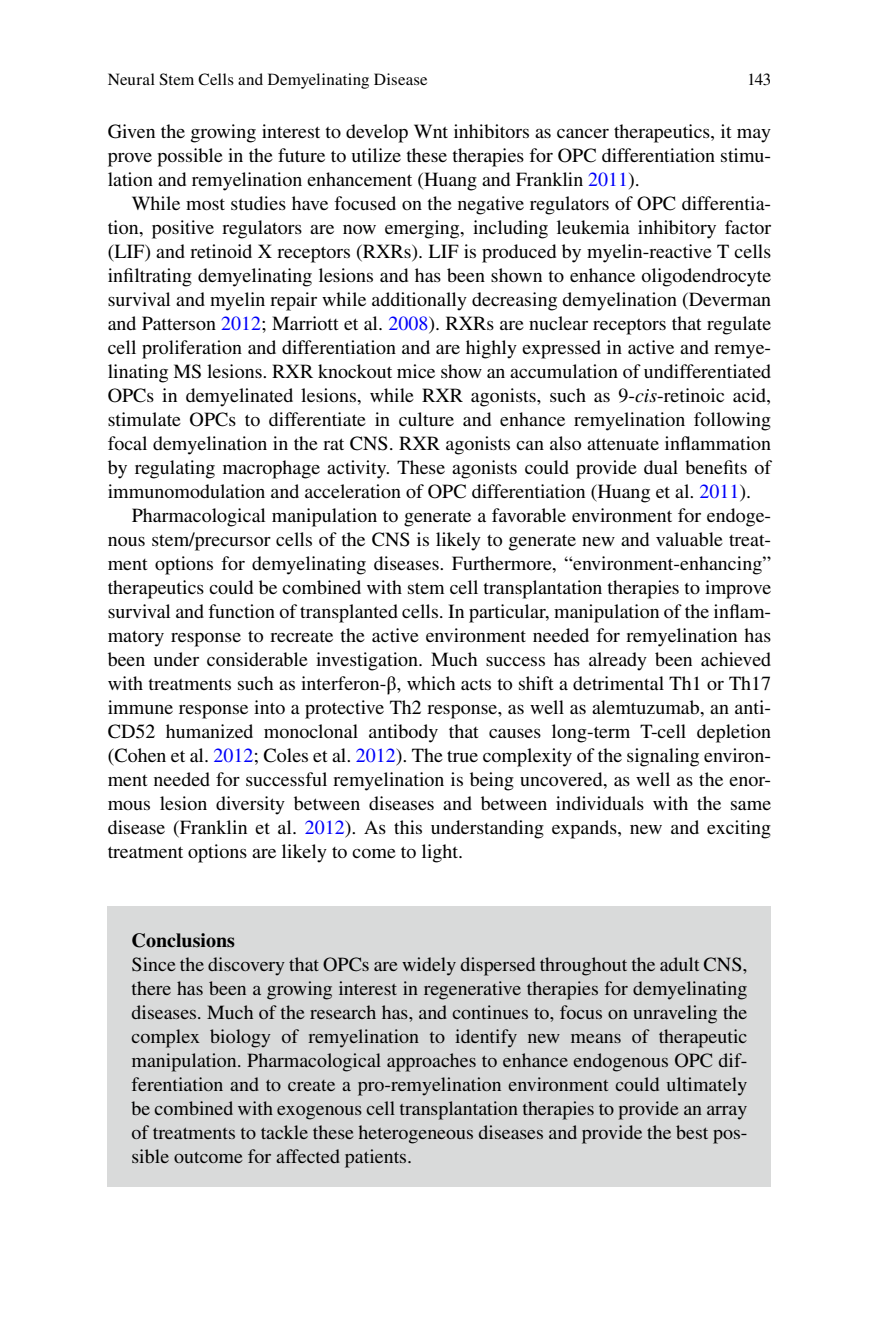
<style>
.page{position:relative;width:879px;height:1333px;background:#fff}
.page>*{position:absolute;margin:0;border:0;box-sizing:border-box;transform-origin:0 0}
.t1{font:20px/24px "Hkwfkj Times";color:#000;text-align:justify}
.t2{font:700 20px "Wnrkdg Times";color:#000}
.t3{font:17px "Hkwfkj Times";letter-spacing:.005em;color:#000}
.s1{color:#0000fa}
.s2{font-family:"Klghjw Times";font-style:italic}
.s3{font-family:"Csdfkr STIX General"}
</style>
<div class="page">
<div style="left:108px;top:906px;width:663px;height:280px;background:#d9dada"></div>
<p class="t3" style="left:108px;top:73px;width:322px">Neural Stem Cells and Demyelinating Disease</p>
<p class="t3" style="left:747px;top:73px;width:26px">143</p>
<p class="t1" style="left:108px;top:121px;width:665px">Given the growing interest to develop Wnt inhibitors as cancer therapeutics, it may prove possible in the future to utilize these therapies for OPC differentiation stimu&shy;lation and remyelination enhancement (Huang and Franklin <span class="s1">2011</span> ).</p>
<p class="t1" style="left:108px;top:193px;width:665px;text-indent:24px">While most studies have focused on the negative regulators of OPC differentia&shy;tion, positive regulators are now emerging, including leukemia inhibitory factor (LIF) and retinoid X receptors (RXRs). LIF is produced by myelin-reactive T cells infiltrating demyelinating lesions and has been shown to enhance oligodendrocyte survival and myelin repair while additionally decreasing demyelination (Deverman and Patterson <span class="s1">2012</span> ; Marriott et al. <span class="s1">2008</span> ). RXRs are nuclear receptors that regulate cell proliferation and differentiation and are highly expressed in active and remye&shy;linating MS lesions. RXR knockout mice show an accumulation of undifferentiated OPCs in demyelinated lesions, while RXR agonists, such as 9- <span class="s2">cis</span> -retinoic acid, stimulate OPCs to differentiate in culture and enhance remyelination following focal demyelination in the rat CNS. RXR agonists can also attenuate inflammation by regulating macrophage activity. These agonists could provide dual benefits of immunomodulation and acceleration of OPC differentiation (Huang et al. <span class="s1">2011</span> ).</p>
<p class="t1" style="left:108px;top:505px;width:665px;text-indent:24px">Pharmacological manipulation to generate a favorable environment for endoge&shy;nous stem/precursor cells of the CNS is likely to generate new and valuable treat&shy;ment options for demyelinating diseases. Furthermore, “environment-enhancing” therapeutics could be combined with stem cell transplantation therapies to improve survival and function of transplanted cells. In particular, manipulation of the inflam&shy;matory response to recreate the active environment needed for remyelination has been under considerable investigation. Much success has already been achieved with treatments such as interferon-<span class="s3">β</span>, which acts to shift a detrimental Th1 or Th17 immune response into a protective Th2 response, as well as alemtuzumab, an anti-CD52 humanized monoclonal antibody that causes long-term T-cell depletion (Cohen et al. <span class="s1">2012</span> ; Coles et al. <span class="s1">2012</span> ). The true complexity of the signaling environ&shy;ment needed for successful remyelination is being uncovered, as well as the enor&shy;mous lesion diversity between diseases and between individuals with the same disease (Franklin et al. <span class="s1">2012</span> ). As this understanding expands, new and exciting treatment options are likely to come to light.</p>
<p class="t2" style="left:132px;top:932px;width:105px">Conclusions</p>
<p class="t1" style="left:132px;top:953px;width:617px">Since the discovery that OPCs are widely dispersed throughout the adult CNS, there has been a growing interest in regenerative therapies for demyelinating diseases. Much of the research has, and continues to, focus on unraveling the complex biology of remyelination to identify new means of therapeutic manipulation. Pharmacological approaches to enhance endogenous OPC dif&shy;ferentiation and to create a pro-remyelination environment could ultimately be combined with exogenous cell transplantation therapies to provide an array of treatments to tackle these heterogeneous diseases and provide the best pos&shy;sible outcome for affected patients.</p>
</div>
